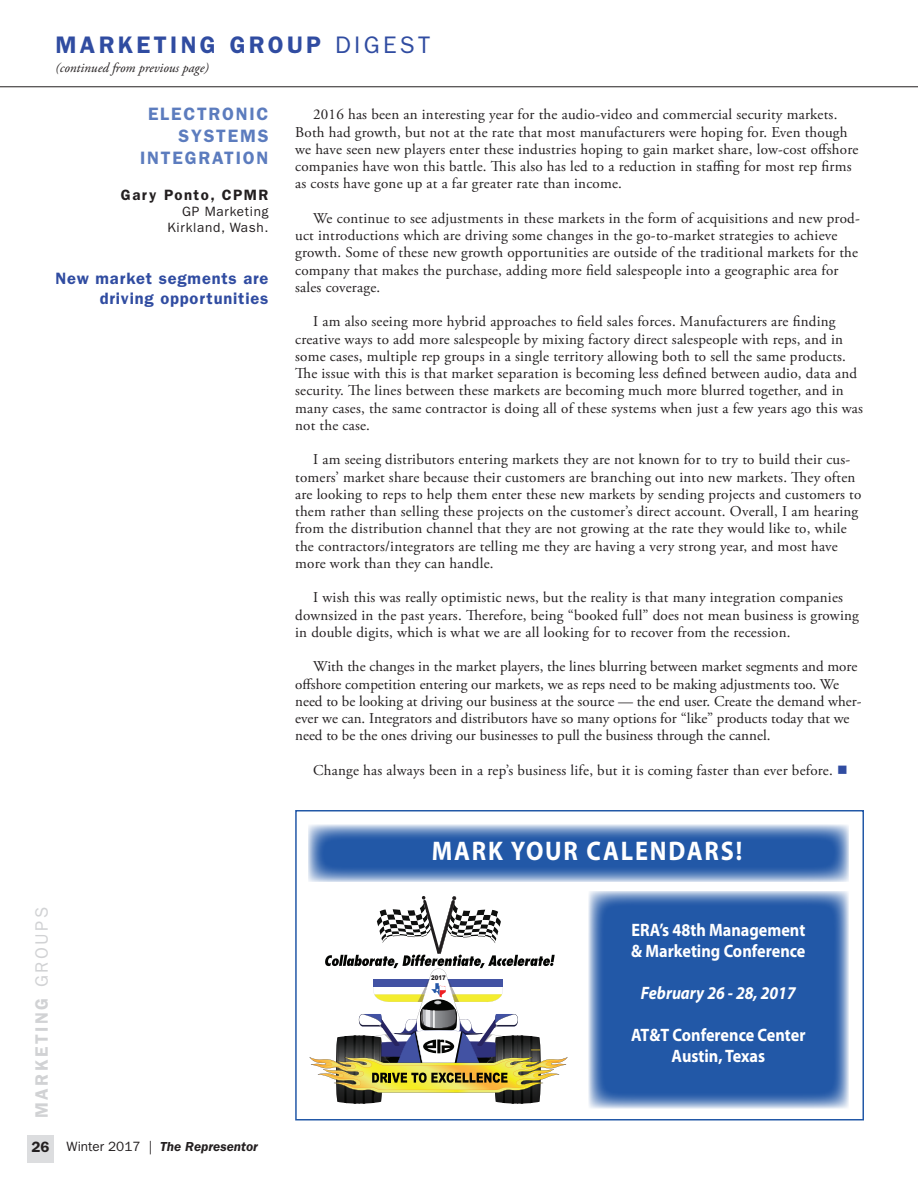
<style>
.page{position:relative;width:918px;height:1188px;background:#fff}
.page>*{position:absolute;margin:0;border:0;box-sizing:border-box;transform-origin:0 0}
.t1{font:700 27px "Myriad Pro";letter-spacing:.075em;color:#fff;scale:.9 1}
.Pull_Quote{font:600 24px "ITC Franklin Gothic Std";letter-spacing:.14em;color:#304ca1}
.t2{font:700 18px "Myriad Pro";color:#fff;scale:.9 1}
.Page_Header{font:600 18px/21.6px "ITC Franklin Gothic Std";letter-spacing:.1em;color:#5c7cbe;text-align:right}
.t3{font:italic 700 18px "Myriad Pro";color:#fff;scale:.9 1}
.Pull_Quote-2{font:600 18px "ITC Franklin Gothic Std";letter-spacing:.14em;color:#d1d2d4}
.Page_Header-2{font:600 16.5px/19.8px "ITC Franklin Gothic Std";letter-spacing:.05em;color:#304ca1;text-align:right}
.Page_Header-3{font:15px/17.2px "Adobe Garamond Pro";letter-spacing:.015em;color:#231f20}
.Page_Header-4{font:600 15px "ITC Franklin Gothic Std";letter-spacing:.1em;color:#231f20}
.t4{font:italic 600 13.5px "ITC Franklin Gothic Std";color:#231f20}
.Page_Header-5{font:italic 13.5px "Adobe Garamond Pro";color:#231f20}
.Page_Header-6{font:13.5px "ITC Franklin Gothic Std";letter-spacing:.05em;color:#231f20}
.t5{font:900 6.45px "Arial";color:#231f20;scale:.85 1}
.s1{font-weight:400}
.s2{font-style:normal;font-size:15px}
.s3{font-weight:400;font-style:normal}
.s4{color:#304ca1}
</style>
<div class="page">
<div style="left:295px;top:810px;width:569px;height:310px;border:2px solid #2258a7"></div>
<svg style="left:309px;top:896px;width:259px;height:208px"></svg>
<svg style="left:589px;top:891px;width:260px;height:217px;background:#3465ae"></svg>
<svg style="left:308px;top:825px;width:541px;height:57px;background:#3f6eb2"></svg>
<img style="left:330px;top:874px;width:519px;height:8px">
<div style="left:27px;top:1135px;width:27px;height:27px;background:#dcdddf"></div>
<hr style="left:0;top:86px;width:918px;height:1px;background:#231f20">
<p class="Pull_Quote" style="left:56px;top:31px;width:376px">MARKETING GROUP <span class="s1">DIGEST</span></p>
<p class="Page_Header-5" style="left:56px;top:60px;width:155px">(continued from previous page)</p>
<p class="Page_Header" style="left:140px;top:103px;width:130px">ELECTRONIC<br>SYSTEMS<br>INTEGRATION</p>
<p class="Page_Header-4" style="left:121px;top:186px;width:149px">Gary Ponto, CPMR</p>
<p class="Page_Header-6" style="left:182px;top:203px;width:88px">GP Marketing</p>
<p class="Page_Header-6" style="left:168px;top:220px;width:102px">Kirkland, Wash.</p>
<p class="Page_Header-2" style="left:55px;top:269px;width:215px">New market segments are driving opportunities</p>
<p class="Pull_Quote-2" style="left:31px;top:1118px;width:212px;rotate:-90deg">MARKETING <span class="s1">GROUPS</span></p>
<p class="t4" style="left:32px;top:1139px;width:228px"><span class="s2">26</span> <span class="s3">Winter 2017 |</span> The Representor</p>
<p class="Page_Header-3" style="left:295px;top:106px;width:565px;text-indent:18px">2016 has been an interesting year for the audio-video and commercial security markets.<br>Both had growth, but not at the rate that most manufacturers were hoping for. Even though we have seen new players enter these industries hoping to gain market share, low-cost offshore companies have won this battle. This also has led to a reduction in staffing for most rep firms as costs have gone up at a far greater rate than income.</p>
<p class="Page_Header-3" style="left:295px;top:210px;width:566px;text-indent:18px">We continue to see adjustments in these markets in the form of acquisitions and new prod&shy;uct introductions which are driving some changes in the go-to-market strategies to achieve growth. Some of these new growth opportunities are outside of the traditional markets for the company that makes the purchase, adding more field salespeople into a geographic area for sales coverage.</p>
<p class="Page_Header-3" style="left:295px;top:313px;width:569px;text-indent:18px">I am also seeing more hybrid approaches to field sales forces. Manufacturers are finding creative ways to add more salespeople by mixing factory direct salespeople with reps, and in some cases, multiple rep groups in a single territory allowing both to sell the same products.<br>The issue with this is that market separation is becoming less defined between audio, data and security. The lines between these markets are becoming much more blurred together, and in many cases, the same contractor is doing all of these systems when just a few years ago this was not the case.</p>
<p class="Page_Header-3" style="left:295px;top:451px;width:568px;text-indent:18px">I am seeing distributors entering markets they are not known for to try to build their cus&shy;tomers’ market share because their customers are branching out into new markets. They often are looking to reps to help them enter these new markets by sending projects and customers to them rather than selling these projects on the customer’s direct account. Overall, I am hearing from the distribution channel that they are not growing at the rate they would like to, while the contractors/integrators are telling me they are having a very strong year, and most have more work than they can handle.</p>
<p class="Page_Header-3" style="left:295px;top:589px;width:565px;text-indent:18px">I wish this was really optimistic news, but the reality is that many integration companies downsized in the past years. Therefore, being “booked full” does not mean business is growing in double digits, which is what we are all looking for to recover from the recession.</p>
<p class="Page_Header-3" style="left:295px;top:658px;width:568px;text-indent:18px">With the changes in the market players, the lines blurring between market segments and more offshore competition entering our markets, we as reps need to be making adjustments too. We need to be looking at driving our business at the source — the end user. Create the demand wher&shy;ever we can. Integrators and distributors have so many options for “like” products today that we need to be the ones driving our businesses to pull the business through the cannel.</p>
<p class="Page_Header-3" style="left:313px;top:762px;width:536px">Change has always been in a rep’s business life, but it is coming faster than ever before. <span class="s4">■</span></p>
<p class="t1" style="left:432px;top:834px;width:346px">MARK YOUR CALENDARS!</p>
<p class="t5" style="left:431px;top:975px;width:19px">2017</p>
<p class="t2" style="left:631px;top:918px;width:195px">ERA’s 48th Management</p>
<p class="t2" style="left:631px;top:939px;width:195px">&amp; Marketing Conference</p>
<p class="t3" style="left:641px;top:981px;width:174px">February 26 - 28, 2017</p>
<p class="t2" style="left:631px;top:1023px;width:195px">AT&amp;T Conference Center</p>
<p class="t2" style="left:672px;top:1044px;width:105px">Austin, Texas</p>
</div>
